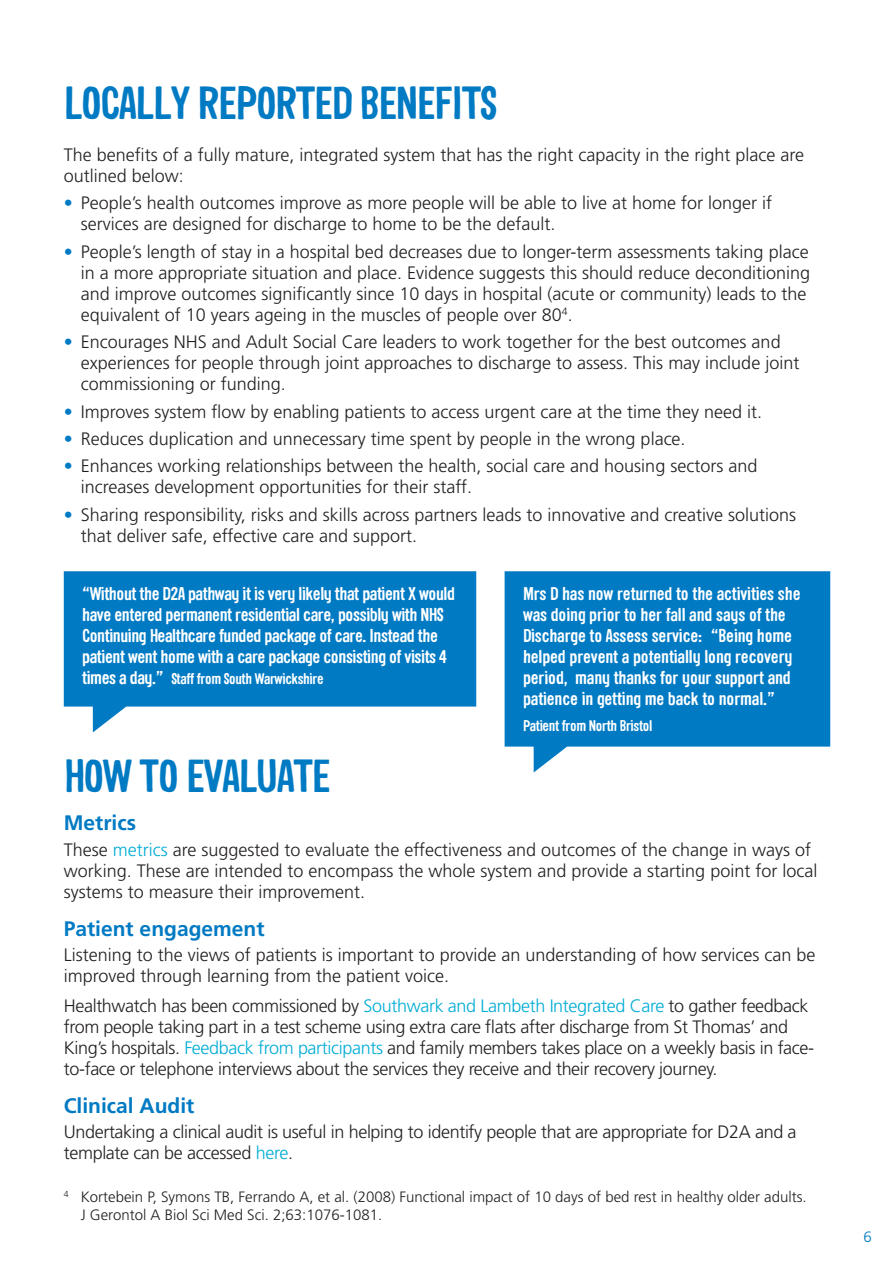
<style>
.page{position:relative;width:893px;height:1263px;background:#fff}
.page>*{position:absolute;margin:0;border:0;box-sizing:border-box;transform-origin:0 0}
.t1{font:700 45px "Sini";letter-spacing:-.025em;color:#007ac3}
.t2{font:700 21px "Frutiger";color:#007ac3}
.t3{font:300 18px/21px "Frutiger";color:#231f20}
.t4{font:300 18px/21px "Frutiger";letter-spacing:-.02em;color:#231f20}
.t5{font:700 18px/21px "Sini";letter-spacing:-.025em;color:#fff}
.t6{font:300 15px/18px "Frutiger";color:#231f20}
.t7{font:700 15px "Sini";letter-spacing:-.025em;color:#fff}
.t8{font:300 15px "Frutiger";color:#007ac3}
.s1{color:#007ac3}
.s2{font-size:18px}
.s3{color:#00acd5}
</style>
<div class="page">
<svg style="left:64px;top:571px;width:412px;height:161px;background:#278ecc"></svg>
<svg style="left:505px;top:571px;width:325px;height:201px;background:#1e8aca"></svg>
<p class="t1" style="left:64px;top:74px;width:435px">LOCALLY REPORTED BENEFITS</p>
<p class="t3" style="left:64px;top:145px;width:742px">The benefits of a fully mature, integrated system that has the right capacity in the right place are outlined below:</p>
<p class="t3" style="left:81px;top:193px;width:693px;text-indent:-17px"><span class="s1">•</span> People’s health outcomes improve as more people will be able to live at home for longer if services are designed for discharge to home to be the default.</p>
<p class="t3" style="left:81px;top:241px;width:731px;text-indent:-17px"><span class="s1">•</span> People’s length of stay in a hospital bed decreases due to longer-term assessments taking place in a more appropriate situation and place. Evidence suggests this should reduce deconditioning and improve outcomes significantly since 10 days in hospital (acute or community) leads to the equivalent of 10 years ageing in the muscles of people over 80<sup>4</sup>.</p>
<p class="t3" style="left:81px;top:332px;width:720px;text-indent:-17px"><span class="s1">•</span> Encourages NHS and Adult Social Care leaders to work together for the best outcomes and experiences for people through joint approaches to discharge to assess. This may include joint commissioning or funding.</p>
<p class="t3" style="left:64px;top:401px;width:700px"><span class="s1">•</span> Improves system flow by enabling patients to access urgent care at the time they need it.</p>
<p class="t3" style="left:64px;top:429px;width:623px"><span class="s1">•</span> Reduces duplication and unnecessary time spent by people in the wrong place.</p>
<p class="t3" style="left:81px;top:456px;width:678px;text-indent:-17px"><span class="s1">•</span> Enhances working relationships between the health, social care and housing sectors and increases development opportunities for their staff.</p>
<p class="t3" style="left:81px;top:504px;width:717px;text-indent:-17px"><span class="s1">•</span> Sharing responsibility, risks and skills across partners leads to innovative and creative solutions that deliver safe, effective care and support.</p>
<p class="t5" style="left:82px;top:583px;width:374px">“Without the D2A pathway it is very likely that patient X would have entered permanent residential care, possibly with NHS Continuing Healthcare funded package of care. Instead the patient went home with a care package consisting of visits 4</p>
<p class="t7" style="left:82px;top:669px;width:243px"><span class="s2">times a day.”</span> Staff from South Warwickshire</p>
<p class="t5" style="left:523px;top:583px;width:279px">Mrs D has now returned to the activities she was doing prior to her fall and says of the Discharge to Assess service: “Being home helped prevent a potentially long recovery period, many thanks for your support and patience in getting me back to normal.”</p>
<p class="t7" style="left:523px;top:716px;width:131px">Patient from North Bristol</p>
<h1 class="t1" style="left:64px;top:747px;width:268px">HOW TO EVALUATE</h1>
<p class="t2" style="left:64px;top:810px;width:74px">Metrics</p>
<p class="t3" style="left:64px;top:839px;width:749px">These <span class="s3">metrics</span> are suggested to evaluate the effectiveness and outcomes of the change in ways of</p>
<p class="t3" style="left:64px;top:860px;width:755px;line-height:21.6px">working. These are intended to encompass the whole system and provide a starting point for local systems to measure their improvement.</p>
<p class="t2" style="left:64px;top:916px;width:202px">Patient engagement</p>
<p class="t3" style="left:64px;top:945px;width:753px">Listening to the views of patients is important to provide an understanding of how services can be improved through learning from the patient voice.</p>
<p class="t4" style="left:64px;top:995px;width:746px">Healthwatch has been commissioned by <span class="s3">Southwark and Lambeth Integrated Care</span> to gather feedback</p>
<p class="t4" style="left:64px;top:1016px;width:752px">from people taking part in a test scheme using extra care flats after discharge from St Thomas’ and<br>King’s hospitals. <span class="s3">Feedback from participants</span> and family members takes place on a weekly basis in face-</p>
<p class="t4" style="left:64px;top:1058px;width:655px">to-face or telephone interviews about the services they receive and their recovery journey.</p>
<p class="t2" style="left:64px;top:1093px;width:132px">Clinical Audit</p>
<p class="t4" style="left:64px;top:1122px;width:734px">Undertaking a clinical audit is useful in helping to identify people that are appropriate for D2A and a template can be accessed <span class="s3">here</span>.</p>
<p class="t6" style="left:81px;top:1188px;width:727px;text-indent:-17px"><sup>4</sup> Kortebein P, Symons TB, Ferrando A, et al. (2008) Functional impact of 10 days of bed rest in healthy older adults.<br>J Gerontol A Biol Sci Med Sci. 2;63:1076-1081.</p>
<p class="t8" style="left:863px;top:1228px;width:10px">6</p>
</div>
